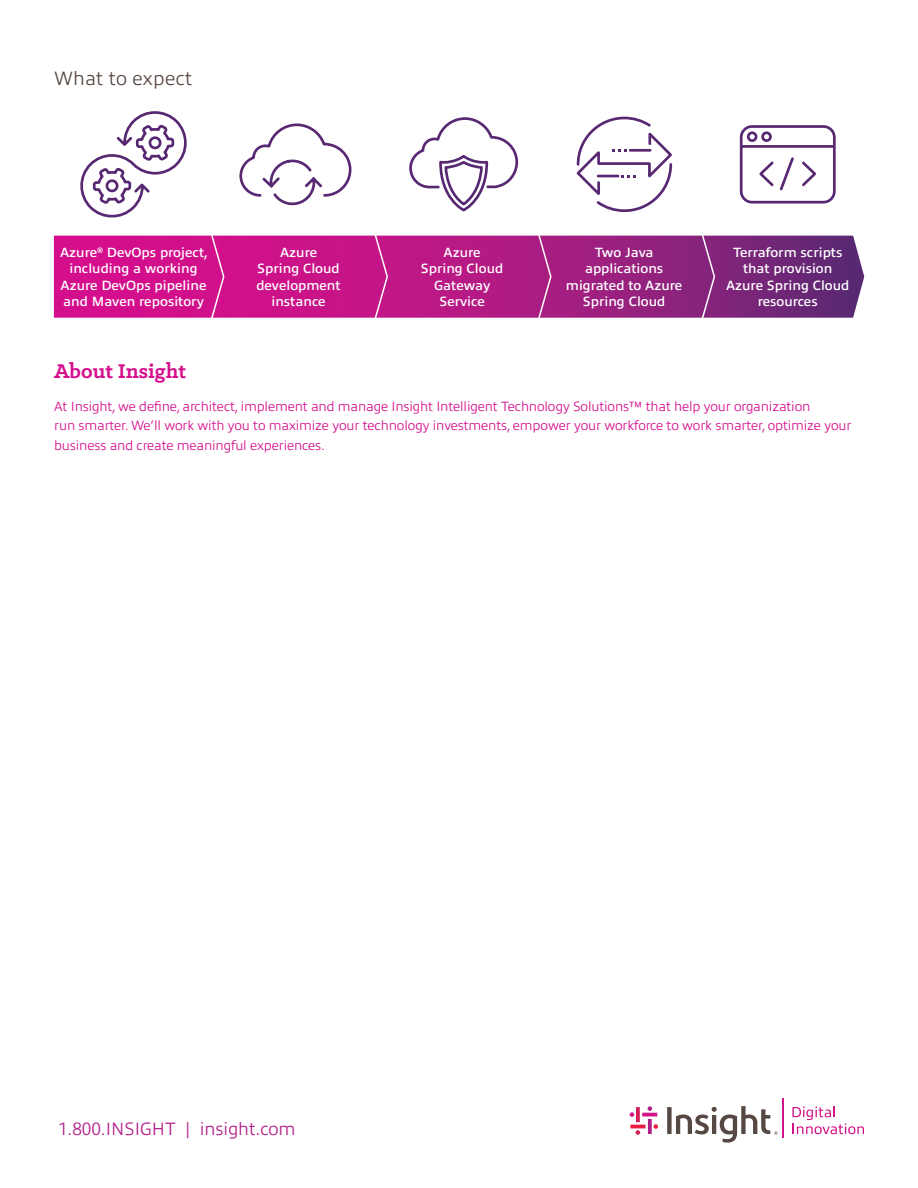
<style>
.page{position:relative;width:918px;height:1188px;background:#fff}
.page>*{position:absolute;margin:0;border:0;box-sizing:border-box;transform-origin:0 0}
.t1{font:700 22.5px "Klinic Slab";color:#d40e8c}
.t2{font:300 19.5px "Allumi Pro";letter-spacing:.01em;color:#564741}
.t3{font:300 18px "Allumi Pro";color:#b01c87}
.t4{font:300 13.5px/19.5px "Allumi Pro";letter-spacing:-.01em;color:#d40e8c}
.t5{font:600 13.5px/16.2px "Allumi Pro";color:#fff;text-align:center}
</style>
<div class="page">
<hr style="left:783px;top:1098px;width:1px;height:40px;background:#d21489">
<svg style="left:792px;top:1107px;width:72px;height:27px"></svg>
<svg style="left:630px;top:1106px;width:28px;height:29px"></svg>
<svg style="left:667px;top:1106px;width:111px;height:37px"></svg>
<svg style="left:54px;top:236px;width:810px;height:82px;background:#a61e83"></svg>
<svg style="left:696px;top:235px;width:20px;height:83px;background:#8f3786"></svg>
<svg style="left:532px;top:235px;width:20px;height:83px;background:#b0318c"></svg>
<svg style="left:369px;top:235px;width:20px;height:83px;background:#c72991"></svg>
<svg style="left:205px;top:235px;width:20px;height:83px;background:#d42595"></svg>
<svg style="left:80px;top:111px;width:107px;height:107px"></svg>
<svg style="left:238px;top:123px;width:115px;height:180px"></svg>
<svg style="left:408px;top:117px;width:111px;height:179px"></svg>
<svg style="left:576px;top:116px;width:97px;height:96px"></svg>
<hr style="left:598px;top:175px;width:20px;height:2px;background:#582873">
<svg style="left:739px;top:125px;width:97px;height:79px"></svg>
<h2 class="t2" style="left:54px;top:64px;width:140px">What to expect</h2>
<p class="t5" style="left:60px;top:243px;width:150px">Azure<sup>®</sup> DevOps project, including a working<br>Azure DevOps pipeline and Maven repository</p>
<p class="t5" style="left:256px;top:243px;width:86px">Azure<br>Spring Cloud development instance</p>
<p class="t5" style="left:421px;top:243px;width:84px">Azure<br>Spring Cloud<br>Gateway<br>Service</p>
<p class="t5" style="left:566px;top:243px;width:118px">Two Java applications migrated to Azure<br>Spring Cloud</p>
<p class="t5" style="left:726px;top:243px;width:125px">Terraform scripts that provision<br>Azure Spring Cloud resources</p>
<h1 class="t1" style="left:54px;top:356px;width:134px">About Insight</h1>
<p class="t4" style="left:54px;top:395px;width:799px">At Insight, we define, architect, implement and manage Insight Intelligent Technology Solutions™ that help your organization<br>run smarter. We’ll work with you to maximize your technology investments, empower your workforce to work smarter, optimize your business and create meaningful experiences.</p>
<h3 class="t3" style="left:58px;top:1116px;width:239px">1.800.INSIGHT | insight.com</h3>
</div>
